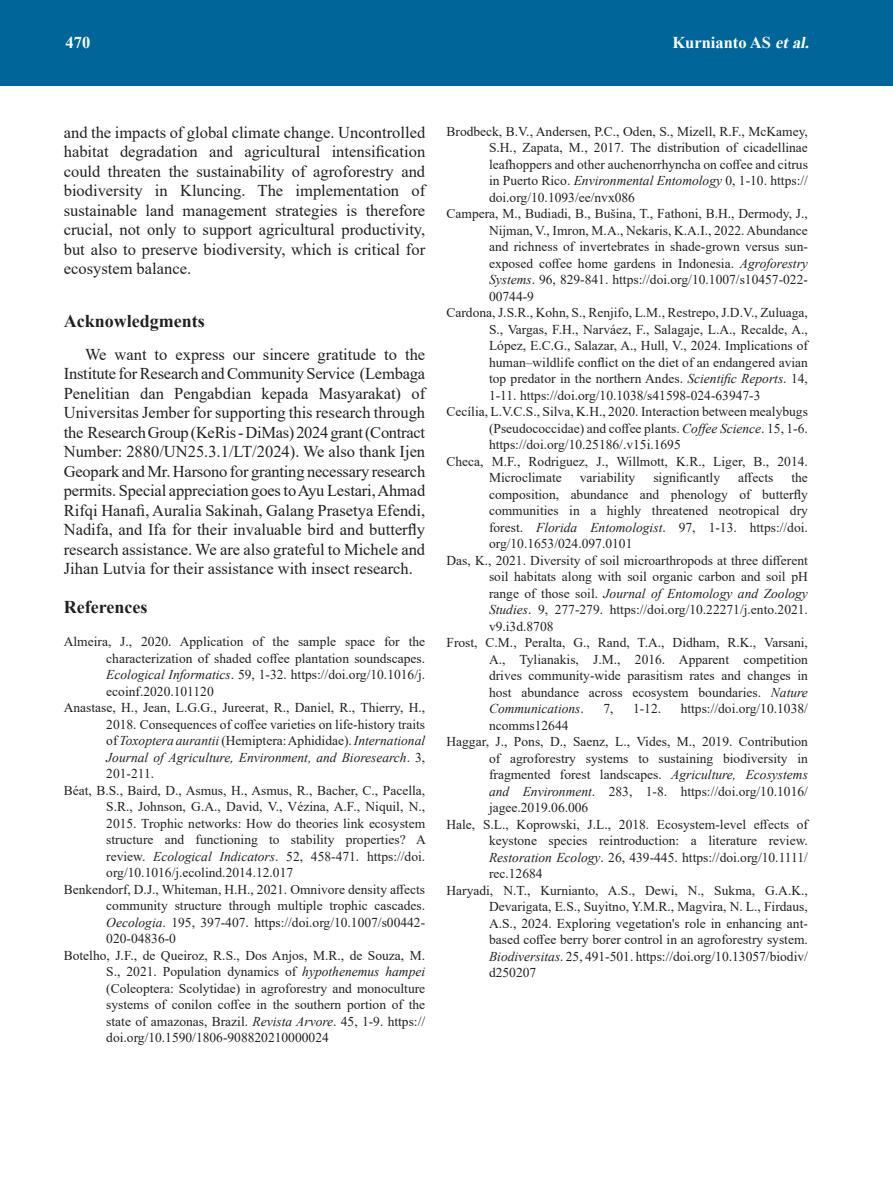
<style>
.page{position:relative;width:893px;height:1191px;background:#fff}
.page>*{position:absolute;margin:0;border:0;box-sizing:border-box;transform-origin:0 0}
.t1{font:700 18px "Times New Roman";color:#231f20}
.t2{font:16.5px/19.5px "Times New Roman";color:#231f20;text-align:justify}
.t3{font:700 16.5px "Times New Roman";color:#fff}
.t4{font:13.5px/16.5px "Times New Roman";color:#231f20;text-align:justify}
.s1{font-style:italic}
</style>
<div class="page">
<div style="left:0;top:0;width:893px;height:85px;background:#069"></div>
<p class="t3" style="left:66px;top:31px;width:26px">470</p>
<p class="t3" style="left:672px;top:31px;width:143px">Kurnianto AS <span class="s1">etal.</span></p>
<p class="t2" style="left:64px;top:122px;width:363px">and the impacts of global climate change. Uncontrolled habitat degradation and agricultural intensification could threaten the sustainability of agroforestry and biodiversity in Kluncing. The implementation of sustainable land management strategies is therefore crucial, not only to support agricultural productivity, but also to preserve biodiversity, which is critical for ecosystem balance.</p>
<p class="t1" style="left:64px;top:308px;width:142px">Acknowledgments</p>
<p class="t2" style="left:64px;top:344px;width:363px;text-indent:21px">We want to express our sincere gratitude to the Institute for Research and Community Service (Lembaga Penelitian dan Pengabdian kepada Masyarakat) of Universitas Jember for supporting this research through the Research Group (KeRis - DiMas) 2024 grant (Contract Number: 2880/UN25.3.1/LT/2024). We also thank Ijen Geopark and Mr. Harsono for granting necessary research permits. Special appreciation goes to Ayu Lestari, Ahmad Rifqi Hanafi, Auralia Sakinah, Galang Prasetya Efendi, Nadifa, and Ifa for their invaluable bird and butterfly research assistance. We are also grateful to Michele and Jihan Lutvia for their assistance with insect research.</p>
<p class="t1" style="left:64px;top:594px;width:85px">References</p>
<p class="t4" style="left:106px;top:633px;width:320px;text-indent:-43px">Almeira, J., 2020. Application of the sample space for the characterization of shaded coffee plantation soundscapes.<br><span class="s1">Ecological Informatics</span>. 59, 1-32. https://doi.org/10.1016/j. ecoinf.2020.101120</p>
<p class="t4" style="left:106px;top:699px;width:320px;text-indent:-43px">Anastase, H., Jean, L.G.G., Jureerat, R., Daniel, R., Thierry, H., 2018. Consequences of coffee varieties on life-history traits of <span class="s1">Toxoptera aurantii</span> (Hemiptera: Aphididae). <span class="s1">International Journal of Agriculture, Environment, and Bioresearch</span>. 3, 201-211.</p>
<p class="t4" style="left:106px;top:781px;width:321px;text-indent:-43px">Béat, B.S., Baird, D., Asmus, H., Asmus, R., Bacher, C., Pacella, S.R., Johnson, G.A., David, V., Vézina, A.F., Niquil, N., 2015. Trophic networks: How do theories link ecosystem structure and functioning to stability properties? A review. <span class="s1">Ecological Indicators</span>. 52, 458-471. https://doi. org/10.1016/j.ecolind.2014.12.017</p>
<p class="t4" style="left:106px;top:880px;width:320px;text-indent:-43px">Benkendorf, D.J., Whiteman, H.H., 2021. Omnivore density affects community structure through multiple trophic cascades.<br><span class="s1">Oecologia</span>. 195, 397-407. https://doi.org/10.1007/s00442- 020-04836-0</p>
<p class="t4" style="left:106px;top:946px;width:320px;text-indent:-43px">Botelho, J.F., de Queiroz, R.S., Dos Anjos, M.R., de Souza, M.<br>S., 2021. Population dynamics of <span class="s1">hypothenemus hampei </span>(Coleoptera: Scolytidae) in agroforestry and monoculture systems of conilon coffee in the southern portion of the state of amazonas, Brazil. <span class="s1">Revista Arvore</span>. 45, 1-9. https:// doi.org/10.1590/1806-908820210000024</p>
<p class="t4" style="left:489px;top:122px;width:320px;text-indent:-43px">Brodbeck, B.V., Andersen, P.C., Oden, S., Mizell, R.F., McKamey, S.H., Zapata, M., 2017. The distribution of cicadellinae leafhoppers and other auchenorrhyncha on coffee and citrus in Puerto Rico. <span class="s1">Environmental Entomology</span> 0, 1-10. https:// doi.org/10.1093/ee/nvx086</p>
<p class="t4" style="left:489px;top:205px;width:320px;text-indent:-43px">Campera, M., Budiadi, B., Bušina, T., Fathoni, B.H., Dermody, J., Nijman, V., Imron, M.A., Nekaris, K.A.I., 2022. Abundance and richness of invertebrates in shade-grown versus sun&shy;exposed coffee home gardens in Indonesia. <span class="s1">Agroforestry Systems</span>. 96, 829-841. https://doi.org/10.1007/s10457-022- 00744-9</p>
<p class="t4" style="left:489px;top:304px;width:320px;text-indent:-43px">Cardona, J.S.R., Kohn, S., Renjifo, L.M., Restrepo, J.D.V., Zuluaga, S., Vargas, F.H., Narváez, F., Salagaje, L.A., Recalde, A., López, E.C.G., Salazar, A., Hull, V., 2024. Implications of human–wildlife conflict on the diet of an endangered avian top predator in the northern Andes. <span class="s1">Scientific Reports</span>. 14, 1-11. https://doi.org/10.1038/s41598-024-63947-3</p>
<p class="t4" style="left:489px;top:403px;width:320px;text-indent:-43px">Cecília, L.V.C.S., Silva, K.H., 2020. Interaction between mealybugs (Pseudococcidae) and coffee plants. <span class="s1">Coffee Science</span>. 15, 1-6. https://doi.org/10.25186/.v15i.1695</p>
<p class="t4" style="left:489px;top:452px;width:320px;text-indent:-43px">Checa, M.F., Rodriguez, J., Willmott, K.R., Liger, B., 2014.<br>Microclimate</p>
<p class="t4" style="left:489px;top:469px;width:320px;text-indent:302px">the composition, abundance and phenology of butterfly communities in a highly threatened neotropical dry forest. <span class="s1">Florida Entomologist</span>. 97, 1-13. https://doi. org/10.1653/024.097.0101</p>
<p class="t4" style="left:489px;top:551px;width:320px;text-indent:-43px">Das, K., 2021. Diversity of soil microarthropods at three different soil habitats along with soil organic carbon and soil pH range of those soil. <span class="s1">Journal of Entomology and Zoology Studies</span>. 9, 277-279. https://doi.org/10.22271/j.ento.2021. v9.i3d.8708</p>
<p class="t4" style="left:489px;top:634px;width:320px;text-indent:-43px">Frost, C.M., Peralta, G., Rand, T.A., Didham, R.K., Varsani, A., Tylianakis, J.M., 2016. Apparent competition drives community-wide parasitism rates and changes in host abundance across ecosystem boundaries. <span class="s1">Nature Communications</span>.</p>
<p class="t4" style="left:580px;top:469px;width:57px">variability</p>
<p class="t4" style="left:653px;top:469px;width:68px">significantly</p>
<p class="t4" style="left:738px;top:469px;width:37px">affects</p>
<p class="t4" style="left:603px;top:700px;width:12px">7,</p>
<p class="t4" style="left:633px;top:700px;width:30px">1-12.</p>
<p class="t4" style="left:681px;top:700px;width:129px">https://doi.org/10.1038/</p>
<p class="t4" style="left:489px;top:716px;width:81px">ncomms12644</p>
<p class="t4" style="left:489px;top:733px;width:320px;text-indent:-43px">Haggar, J., Pons, D., Saenz, L., Vides, M., 2019. Contribution of agroforestry systems to sustaining biodiversity in fragmented forest landscapes. <span class="s1">Agriculture, Ecosystems and Environment</span>. 283, 1-8. https://doi.org/10.1016/ jagee.2019.06.006</p>
<p class="t4" style="left:489px;top:815px;width:320px;text-indent:-43px">Hale, S.L., Koprowski, J.L., 2018. Ecosystem-level effects of keystone species reintroduction: a literature review.<br><span class="s1">Restoration Ecology</span>. 26, 439-445. https://doi.org/10.1111/ rec.12684</p>
<p class="t4" style="left:489px;top:881px;width:320px;text-indent:-43px">Haryadi, N.T., Kurnianto, A.S., Dewi, N., Sukma, G.A.K., Devarigata, E.S., Suyitno, Y.M.R., Magvira, N. L., Firdaus, A.S., 2024. Exploring vegetation's role in enhancing ant&shy;based coffee berry borer control in an agroforestry system.<br><span class="s1">Biodiversitas</span>. 25, 491-501. https://doi.org/10.13057/biodiv/ d250207</p>
</div>
